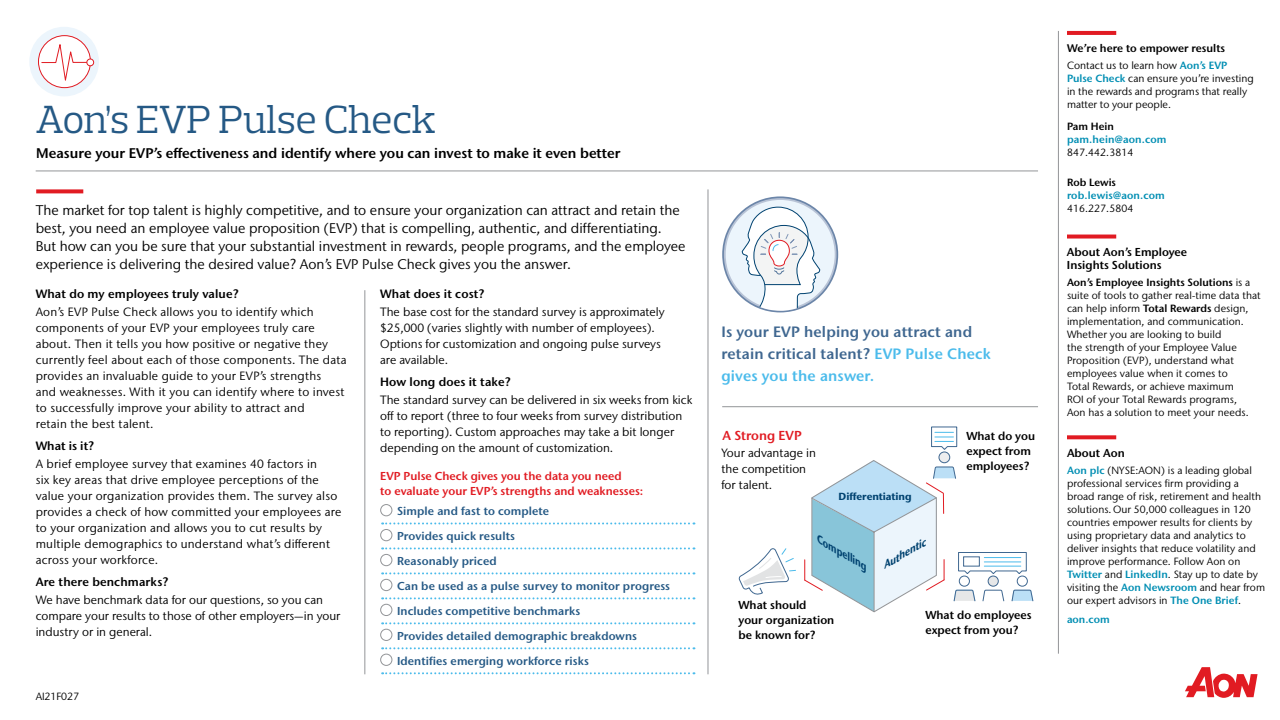
<style>
.page{position:relative;width:1280px;height:720px;background:#fff}
.page>*{position:absolute;margin:0;border:0;box-sizing:border-box;transform-origin:0 0}
.t1{font:40px "Prelo Slab";color:#255985}
.Body_Copy{font:600 15px/22px "Stone Sans IIITC Pro";letter-spacing:.01em;color:#3f6790}
.Body_Intro{font:14px/18px "Stone Sans IIITC Pro";color:#000}
.Body_Large_Black_Sub{font:600 14px "Stone Sans IIITC Pro";color:#000}
.Sidebar_Body{font:600 13px "Stone Sans IIITC Pro";color:#e11b22}
.Body_Copy-2{font:12px/16px "Stone Sans IIITC Pro";letter-spacing:.015em;color:#000}
.Body_Small_Black_Sub{font:600 12px "Stone Sans IIITC Pro";letter-spacing:.01em;color:#000}
.Sidebar_Body-2{font:12px/16px "Stone Sans IIITC Pro";color:#000}
.Body_Copy-3{font:600 12px "Stone Sans IIITC Pro";color:#000}
.Sidebar_Body-3{font:600 11.5px "Stone Sans IIITC Pro";letter-spacing:.005em;color:#255985}
.Sidebar_Body-4{font:600 11.5px/15px "Stone Sans IIITC Pro";color:#000}
.Sidebar_Body-5{font:600 11.5px/15px "Stone Sans IIITC Pro";color:#e11b22}
.Body_Large_Black_Sub-2{font:600 11.5px "Stone Sans IIITC Pro";color:#000}
.Body_Small_Black_Sub-2{font:600 11px "Stone Sans IIITC Pro";color:#000}
.Sidebar_Body-6{font:10.5px/13px "Stone Sans IIITC Pro";letter-spacing:.005em;color:#000}
.Body_Copy-4{font:10.5px/13px "Stone Sans IIITC Pro";letter-spacing:.005em;color:#000}
.Sidebar_Head{font:600 10.5px/13px "Stone Sans IIITC Pro";letter-spacing:.01em;color:#008eb3}
.Body_Small_Black_Sub-3{font:600 10.5px "Stone Sans IIITC Pro";color:#008eb3}
.t2{font:italic 700 10.3px "Stone Sans IIITC Pro";color:#004270}
.t3{font:700 10.3px "Stone Sans IIITC Pro";letter-spacing:-.01em;color:#004270}
.s1{color:#4bbbeb}
.s2{font-weight:600;color:#008eb3}
.s3{color:#000}
.s4{font-weight:400;color:#000}
.s5{font-weight:600}
</style>
<div class="page">
<svg style="left:36px;top:189px;width:47px;height:4px"></svg>
<hr style="left:1067px;top:31px;width:49px;height:4px;background:#e11b22">
<hr style="left:722px;top:406px;width:316px;height:1px;background:#939598">
<hr style="left:708px;top:189px;width:1px;height:485px;background:#939598">
<hr style="left:365px;top:290px;width:1px;height:384px;background:#939598">
<svg style="left:1185px;top:667px;width:73px;height:31px"></svg>
<div style="left:29px;top:27px;width:70px;height:69px;background:#ecf5fc;border-radius:50%"></div>
<svg style="left:38px;top:36px;width:53px;height:52px"></svg>
<div style="left:38px;top:35px;width:53px;height:53px;border:1px solid #e11b22;border-radius:50%"></div>
<svg style="left:41px;top:41px;width:53px;height:43px;background:#f9e8e9"></svg>
<svg style="left:1067px;top:235px;width:49px;height:4px"></svg>
<svg style="left:1067px;top:435px;width:49px;height:4px"></svg>
<svg style="left:382px;top:522px;width:312px;height:2px"></svg>
<svg style="left:382px;top:547px;width:312px;height:2px"></svg>
<svg style="left:382px;top:572px;width:312px;height:2px"></svg>
<svg style="left:382px;top:597px;width:312px;height:2px"></svg>
<svg style="left:382px;top:622px;width:312px;height:2px"></svg>
<svg style="left:382px;top:647px;width:312px;height:2px"></svg>
<svg style="left:382px;top:672px;width:312px;height:2px"></svg>
<div style="left:380px;top:504px;width:12px;height:12px;border:1px solid #939598;border-radius:50%"></div>
<div style="left:380px;top:529px;width:12px;height:12px;border:1px solid #939598;border-radius:50%"></div>
<div style="left:380px;top:554px;width:12px;height:12px;border:1px solid #939598;border-radius:50%"></div>
<div style="left:380px;top:579px;width:12px;height:12px;border:1px solid #939598;border-radius:50%"></div>
<div style="left:380px;top:604px;width:12px;height:12px;border:1px solid #939598;border-radius:50%"></div>
<div style="left:380px;top:629px;width:12px;height:12px;border:1px solid #939598;border-radius:50%"></div>
<div style="left:380px;top:654px;width:12px;height:12px;border:1px solid #939598;border-radius:50%"></div>
<div style="left:939px;top:452px;width:11px;height:11px;background:#ededee;border-radius:50%"></div>
<div style="left:939px;top:452px;width:11px;height:11px;border:1px solid #3f6790;border-radius:50%"></div>
<svg style="left:931px;top:426px;width:27px;height:24px"></svg>
<svg style="left:738px;top:548px;width:58px;height:47px"></svg>
<svg style="left:804px;top:459px;width:230px;height:154px"></svg>
<hr style="left:36px;top:171px;width:1002px;height:1px;background:#939598">
<hr style="left:1058px;top:31px;width:1px;height:623px;background:#939598">
<svg style="left:722px;top:196px;width:116px;height:116px"></svg>
<svg style="left:724px;top:198px;width:113px;height:113px"></svg>
<div style="left:726px;top:200px;width:109px;height:109px;background:#ecf5fc;border-radius:50%"></div>
<svg style="left:741px;top:206px;width:80px;height:105px"></svg>
<p class="t1" style="left:36px;top:95px;width:402px">Aon’s EVP Pulse Check</p>
<p class="Body_Large_Black_Sub" style="left:36px;top:144px;width:586px">Measure your EVP’s effectiveness and identify where you can invest to make it even better</p>
<p class="Body_Intro" style="left:36px;top:201px;width:651px">The market for top talent is highly competitive, and to ensure your organization can attract and retain the best, you need an employee value proposition (EVP) that is compelling, authentic, and differentiating.<br>But how can you be sure that your substantial investment in rewards, people programs, and the employee experience is delivering the desired value? Aon’s EVP Pulse Check gives you the answer.</p>
<p class="Body_Small_Black_Sub" style="left:36px;top:286px;width:205px">What do my employees truly value?</p>
<p class="Body_Copy-2" style="left:36px;top:304px;width:312px">Aon’s EVP Pulse Check allows you to identify which components of your EVP your employees truly care about. Then it tells you how positive or negative they currently feel about each of those components. The data provides an invaluable guide to your EVP’s strengths<br>and weaknesses. With it you can identify where to invest to successfully improve your ability to attract and<br>retain the best talent.</p>
<p class="Body_Copy-3" style="left:36px;top:438px;width:60px">What is it?</p>
<p class="Body_Copy-2" style="left:36px;top:456px;width:307px">A brief employee survey that examines 40 factors in<br>six key areas that drive employee perceptions of the value your organization provides them. The survey also provides a check of how committed your employees are to your organization and allows you to cut results by multiple demographics to understand what’s different across your workforce.</p>
<p class="Body_Small_Black_Sub" style="left:36px;top:574px;width:134px">Are there benchmarks?</p>
<p class="Body_Copy-2" style="left:36px;top:592px;width:306px">We have benchmark data for our questions, so you can compare your results to those of other employers—in your industry or in general.</p>
<p class="Body_Copy-4" style="left:36px;top:689px;width:45px">AI21F027</p>
<p class="Body_Small_Black_Sub" style="left:380px;top:286px;width:106px">What does it cost?</p>
<p class="Body_Copy-2" style="left:380px;top:304px;width:286px">The base cost for the standard survey is approximately $25,000 (varies slightly with number of employees).<br>Options for customization and ongoing pulse surveys are available.</p>
<p class="Body_Small_Black_Sub" style="left:380px;top:374px;width:132px">How long does it take?</p>
<p class="Body_Copy-2" style="left:380px;top:392px;width:314px">The standard survey can be delivered in six weeks from kick off to report (three to four weeks from survey distribution to reporting). Custom approaches may take a bit longer depending on the amount of customization.</p>
<p class="Sidebar_Body-5" style="left:380px;top:468px;width:265px">EVP Pulse Check gives you the data you need<br>to evaluate your EVP’s strengths and weaknesses:</p>
<p class="Sidebar_Body-3" style="left:397px;top:503px;width:154px">Simple and fast to complete</p>
<p class="Sidebar_Body-3" style="left:397px;top:528px;width:119px">Provides quick results</p>
<p class="Sidebar_Body-3" style="left:397px;top:553px;width:101px">Reasonably priced</p>
<p class="Sidebar_Body-3" style="left:397px;top:578px;width:275px">Can be used as a pulse survey to monitor progress</p>
<p class="Sidebar_Body-3" style="left:397px;top:603px;width:185px">Includes competitive benchmarks</p>
<p class="Sidebar_Body-3" style="left:397px;top:629px;width:241px">Provides detailed demographic breakdowns</p>
<p class="Sidebar_Body-3" style="left:397px;top:654px;width:194px">Identifies emerging workforce risks</p>
<p class="Body_Copy" style="left:721px;top:320px;width:271px">Is your EVP helping you attract and retain critical talent? <span class="s1">EVP Pulse Check gives you the answer.</span></p>
<p class="Sidebar_Body" style="left:722px;top:427px;width:81px">A Strong EVP</p>
<p class="Sidebar_Body-2" style="left:721px;top:445px;width:96px">Your advantage in the competition for talent.</p>
<p class="t3" style="left:839px;top:489px;width:75px">Differentiating</p>
<p class="t2" style="left:879px;top:560px;width:50px;rotate:-30deg">Authentic</p>
<p class="t2" style="left:822px;top:533px;width:59px;rotate:30deg">Compelling</p>
<p class="Sidebar_Body-4" style="left:966px;top:429px;width:70px">What do you expect from employees?</p>
<p class="Sidebar_Body-4" style="left:739px;top:597px;width:97px">What should<br>your organization be known for?</p>
<p class="Sidebar_Body-4" style="left:925px;top:607px;width:108px">What do employees expect from you?</p>
<p class="Body_Small_Black_Sub-2" style="left:1067px;top:41px;width:160px">We’re here to empower results</p>
<p class="Sidebar_Body-6" style="left:1067px;top:59px;width:188px">Contact us to learn how <span class="s2">Aon’s EVP Pulse Check</span> can ensure you’re investing in the rewards and programs that really matter to your people.</p>
<p class="Sidebar_Head" style="left:1067px;top:120px;width:101px"><span class="s3">Pam Hein </span>pam.hein@aon.com<br><span class="s4">847.442.3814</span></p>
<p class="Sidebar_Head" style="left:1067px;top:176px;width:99px"><span class="s3">Rob Lewis </span>rob.lewis@aon.com<br><span class="s4">416.227.5804</span></p>
<p class="Sidebar_Body-4" style="left:1067px;top:245px;width:122px;line-height:13px">About Aon’s Employee<br>Insights Solutions</p>
<p class="Sidebar_Body-6" style="left:1067px;top:276px;width:195px"><span class="s5">Aon’s Employee Insights Solutions</span> is a suite of tools to gather real-time data that can help inform <span class="s5">Total Rewards</span> design, implementation, and communication.<br>Whether you are looking to build<br>the strength of your Employee Value Proposition (EVP), understand what employees value when it comes to<br>Total Rewards, or achieve maximum<br>ROI of your Total Rewards programs,<br>Aon has a solution to meet your needs.</p>
<p class="Body_Large_Black_Sub-2" style="left:1067px;top:446px;width:59px">About Aon</p>
<p class="Body_Copy-4" style="left:1067px;top:464px;width:200px"><span class="s2">Aon plc</span> (NYSE:AON) is a leading global professional services firm providing a broad range of risk, retirement and health solutions. Our 50,000 colleagues in 120 countries empower results for clients by using proprietary data and analytics to deliver insights that reduce volatility and improve performance. Follow Aon on <span class="s2">Twitter</span> and <span class="s2">LinkedIn</span>. Stay up to date by visiting the <span class="s2">Aon Newsroom</span> and hear from our expert advisors in <span class="s2">The One Brief</span>.</p>
<p class="Body_Small_Black_Sub-3" style="left:1067px;top:613px;width:44px">aon.com</p>
</div>
